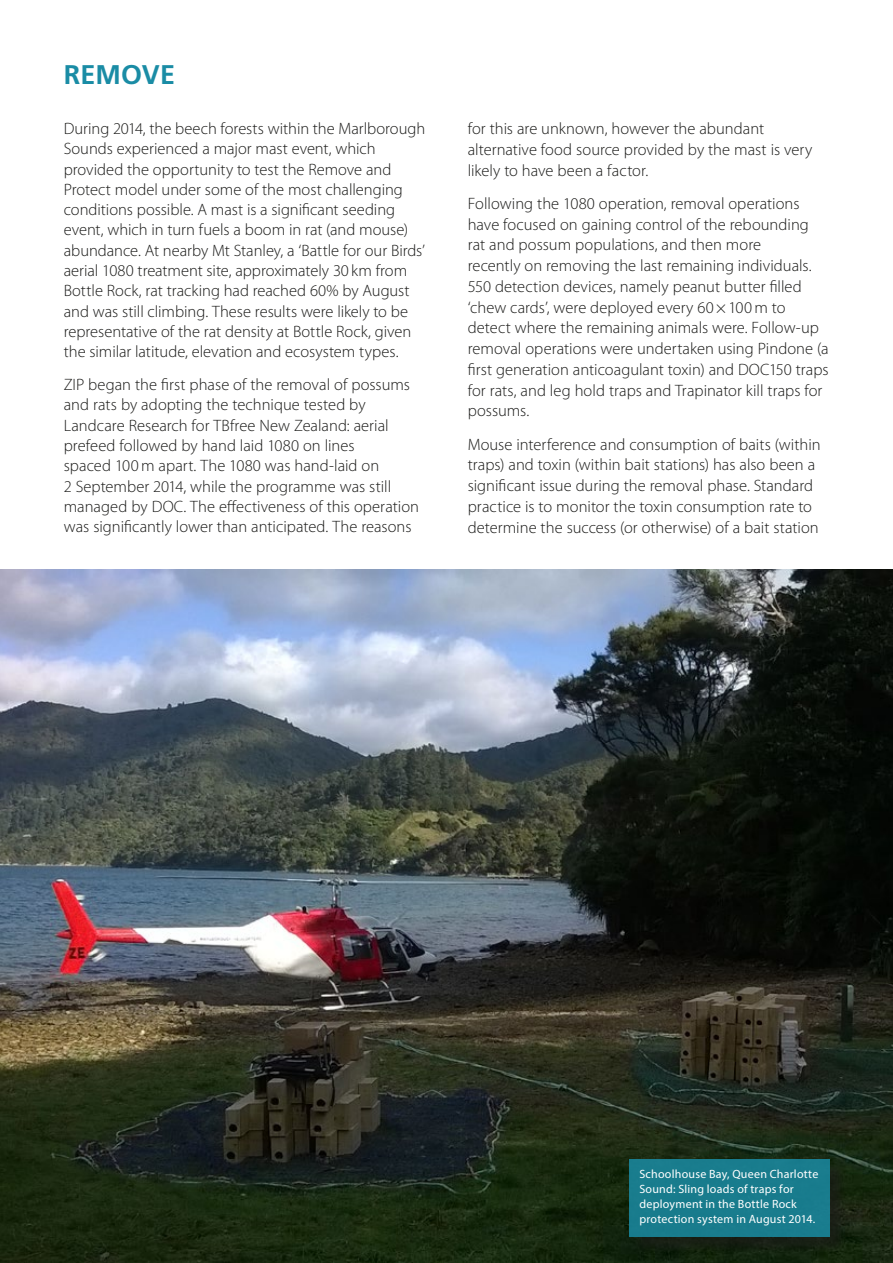
<style>
.page{position:relative;width:893px;height:1263px;background:#fff}
.page>*{position:absolute;margin:0;border:0;box-sizing:border-box;transform-origin:0 0}
.ZIP_header_2{font:700 27px "Frutiger LT Pro";letter-spacing:.005em;color:#1a8ca5}
.ZIP_body_copy{font:300 16.5px/20.2px "Myriad Pro";color:#1a1a18}
.ZIP_caption_reversed{font:12px/15px "Myriad Pro";letter-spacing:.02em;color:#fff}
</style>
<div class="page">
<img style="left:0;top:570px;width:893px;height:693px">
<div style="left:631px;top:1161px;width:217px;height:94px;background:#1a1a18"></div>
<div style="left:629px;top:1159px;width:200px;height:77px;background:#197c8d"></div>
<p class="ZIP_header_2" style="left:64px;top:59px;width:113px">REMOVE</p>
<p class="ZIP_body_copy" style="left:64px;top:119px;width:363px">During 2014, the beech forests within the Marlborough Sounds experienced a major mast event, which provided the opportunity to test the Remove and Protect model under some of the most challenging conditions possible. A mast is a significant seeding event, which in turn fuels a boom in rat (and mouse) abundance. At nearby Mt Stanley, a ‘Battle for our Birds’ aerial 1080 treatment site, approximately 30 km from Bottle Rock, rat tracking had reached 60% by August and was still climbing. These results were likely to be representative of the rat density at Bottle Rock, given the similar latitude, elevation and ecosystem types.</p>
<p class="ZIP_body_copy" style="left:64px;top:375px;width:357px">ZIP began the first phase of the removal of possums and rats by adopting the technique tested by Landcare Research for TBfree New Zealand: aerial prefeed followed by hand laid 1080 on lines<br>spaced 100 m apart. The 1080 was hand-laid on<br>2 September 2014, while the programme was still managed by DOC. The effectiveness of this operation was significantly lower than anticipated. The reasons</p>
<p class="ZIP_body_copy" style="left:468px;top:118px;width:346px;line-height:20.7px">for this are unknown, however the abundant alternative food source provided by the mast is very likely to have been a factor.</p>
<p class="ZIP_body_copy" style="left:468px;top:193px;width:362px;line-height:20.7px">Following the 1080 operation, removal operations have focused on gaining control of the rebounding rat and possum populations, and then more<br>recently on removing the last remaining individuals.<br>550 detection devices, namely peanut butter filled ‘chew cards’, were deployed every 60×100 m to detect where the remaining animals were. Follow-up removal operations were undertaken using Pindone (a first generation anticoagulant toxin) and DOC150 traps for rats, and leg hold traps and Trapinator kill traps for possums.</p>
<p class="ZIP_body_copy" style="left:468px;top:434px;width:354px;line-height:20.7px">Mouse interference and consumption of baits (within traps) and toxin (within bait stations) has also been a significant issue during the removal phase. Standard practice is to monitor the toxin consumption rate to determine the success (or otherwise) of a bait station</p>
<p class="ZIP_caption_reversed" style="left:639px;top:1167px;width:180px">Schoolhouse Bay, Queen Charlotte<br>Sound: Sling loads of traps for deployment in the Bottle Rock protection system in August 2014.</p>
</div>
